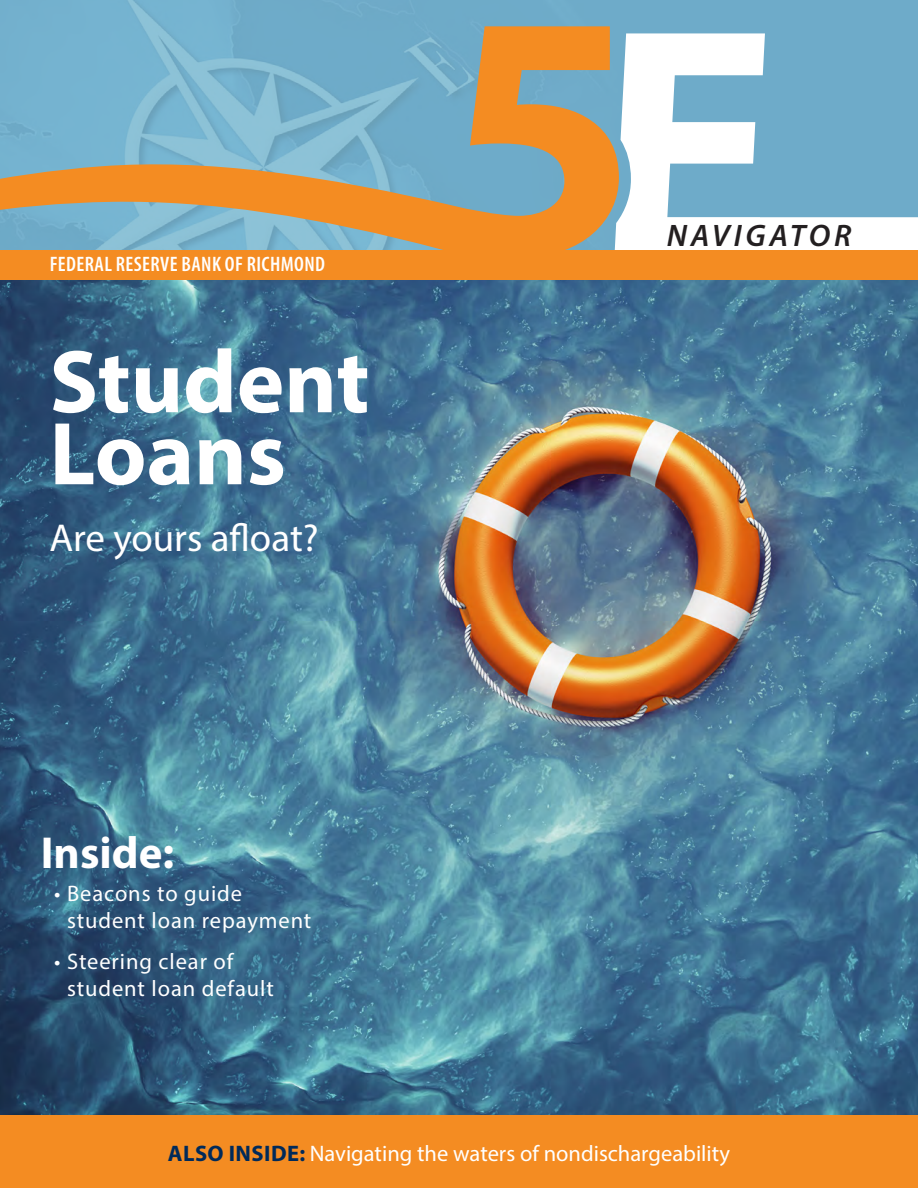
<style>
.page{position:relative;width:918px;height:1188px;background:#fff}
.page>*{position:absolute;margin:0;border:0;box-sizing:border-box;transform-origin:0 0}
.t1{font:700 90px/72px "Myriad Pro";color:#fff}
.t2{font:700 45px "Myriad Pro";color:#fff}
.t3{font:39px "Myriad Pro";color:#fff}
.t4{font:italic 600 31.2px "Myriad Pro";letter-spacing:.12em;color:#231f20}
.t5{font:22.5px/27px "Myriad Pro";letter-spacing:.04em;color:#fff}
.t6{font:22.5px "Myriad Pro";color:#fff}
.t7{font:600 condensed 21px "Myriad Pro";letter-spacing:.02em;color:#fff}
.s1{font-weight:700;color:#002a5a}
</style>
<div class="page">
<img style="left:0;top:279px;width:918px;height:836px">
<div style="left:0;top:1115px;width:918px;height:73px;background:#f48c22"></div>
<svg style="left:619px;top:33px;width:299px;height:186px;fill:#6eabc9"></svg>
<div style="left:0;top:250px;width:918px;height:29px;background:#f48c22"></div>
<svg style="left:0;top:26px;width:619px;height:224px;background:#9aa79d"></svg>
<p class="t7" style="left:50px;top:253px;width:277px">FEDERAL RESERVE BANK OF RICHMOND</p>
<p class="t1" style="left:50px;top:343px;width:322px">Student<br>Loans</p>
<p class="t3" style="left:50px;top:514px;width:271px">Are yours afloat?</p>
<p class="t2" style="left:41px;top:823px;width:135px">Inside:</p>
<p class="t5" style="left:67px;top:880px;width:246px;text-indent:-13px">• Beacons to guide student loan repayment</p>
<p class="t5" style="left:67px;top:947px;width:208px;text-indent:-13px">• Steering clear of student loan default</p>
<p class="t4" style="left:667px;top:215px;width:186px">NAVIGATOR</p>
<p class="t6" style="left:168px;top:1140px;width:564px"><span class="s1">ALSO INSIDE:</span> Navigating the waters of nondischargeability</p>
</div>
